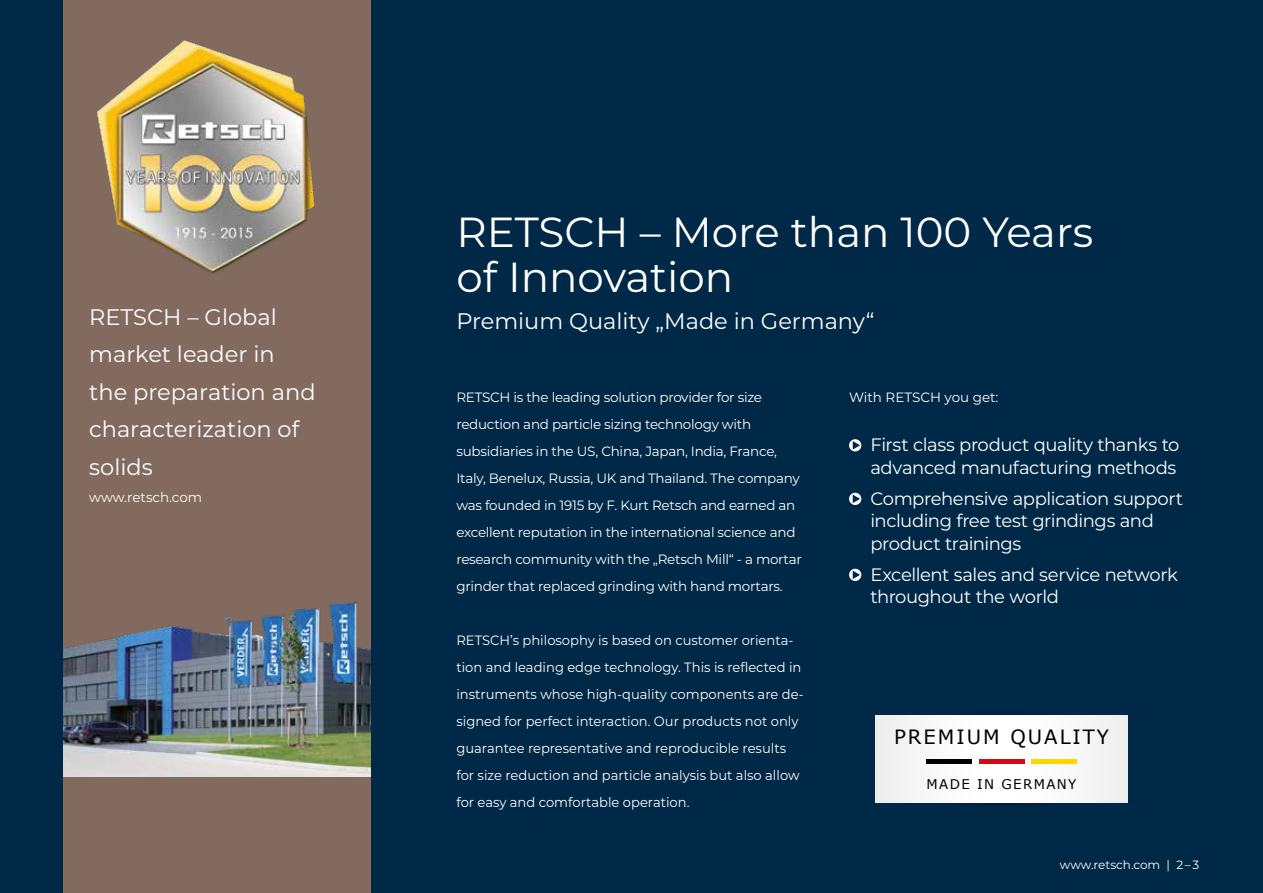
<style>
.page{position:relative;width:1263px;height:893px;background:#002847}
.page>*{position:absolute;margin:0;border:0;box-sizing:border-box;transform-origin:0 0}
.t1{font:42px/45px "Montserrat";color:#fff}
.t2{font:22.5px/37.5px "Montserrat";color:#fff}
.t3{font:19.65px "Verdana";letter-spacing:.1em;color:#000}
.t4{font:18px/22.5px "Montserrat";letter-spacing:-.025em;color:#fff}
.t5{font:13.5px/27px "Montserrat";letter-spacing:-.02em;color:#fff}
.t6{font:13.5px/27px "Montserrat";color:#fff}
.t7{font:13.35px "Verdana";letter-spacing:.1em;color:#000}
.t8{font:12px "Montserrat";letter-spacing:-.005em;color:#fff}
</style>
<div class="page">
<div style="left:64px;top:770px;width:307px;height:123px;background:#836a5e"></div>
<div style="left:64px;top:0;width:307px;height:787px;background:#836a5e"></div>
<img style="left:64px;top:602px;width:307px;height:175px">
<img style="left:97px;top:40px;width:218px;height:234px">
<svg style="left:849px;top:439px;width:12px;height:12px"></svg>
<svg style="left:849px;top:493px;width:12px;height:12px"></svg>
<svg style="left:849px;top:569px;width:12px;height:12px"></svg>
<img style="left:875px;top:714px;width:253px;height:91px">
<div style="left:1001px;top:715px;width:127px;height:87px;background:#f9f9f9"></div>
<div style="left:875px;top:715px;width:126px;height:87px;background:#f9f9f9"></div>
<div style="left:926px;top:759px;width:46px;height:5px;background:#000"></div>
<div style="left:1031px;top:759px;width:46px;height:5px;background:#ffd500"></div>
<div style="left:979px;top:759px;width:45px;height:5px;background:#d20a11"></div>
<h2 class="t2" style="left:89px;top:297px;width:228px">RETSCH – Global market leader in the preparation and characterization of solids</h2>
<p class="t5" style="left:89px;top:483px;width:114px">www.retsch.com</p>
<h1 class="t1" style="left:456px;top:208px;width:638px">RETSCH – More than 100 Years of Innovation</h1>
<h2 class="t2" style="left:456px;top:302px;width:420px">Premium Quality „Made in Germany“</h2>
<p class="t5" style="left:456px;top:383px;width:347px">RETSCH is the leading solution provider for size reduction and particle sizing technology with subsidiaries in the US, China, Japan, India, France, Italy, Benelux, Russia, UK and Thailand. The company was founded in 1915 by F. Kurt Retsch and earned an excellent reputation in the international science and research community with the „Retsch Mill“ - a mortar grinder that replaced grinding with hand mortars.</p>
<p class="t6" style="left:456px;top:626px;width:349px">RETSCH’s philosophy is based on customer orienta&shy;tion and leading edge technology. This is reflected in instruments whose high-quality components are de&shy;signed for perfect interaction. Our products not only guarantee representative and reproducible results for size reduction and particle analysis but also allow for easy and comfortable operation.</p>
<p class="t6" style="left:849px;top:383px;width:151px">With RETSCH you get:</p>
<h3 class="t4" style="left:870px;top:433px;width:311px">First class product quality thanks to advanced manufacturing methods</h3>
<h3 class="t4" style="left:870px;top:487px;width:314px">Comprehensive application support including free test grindings and product trainings</h3>
<h3 class="t4" style="left:870px;top:563px;width:309px">Excellent sales and service network throughout the world</h3>
<h3 class="t3" style="left:894px;top:723px;width:216px">PREMIUM QUALITY</h3>
<p class="t7" style="left:927px;top:775px;width:151px">MADE IN GERMANY</p>
<p class="t8" style="left:1060px;top:856px;width:141px">www.retsch.com | 2 – 3</p>
</div>
